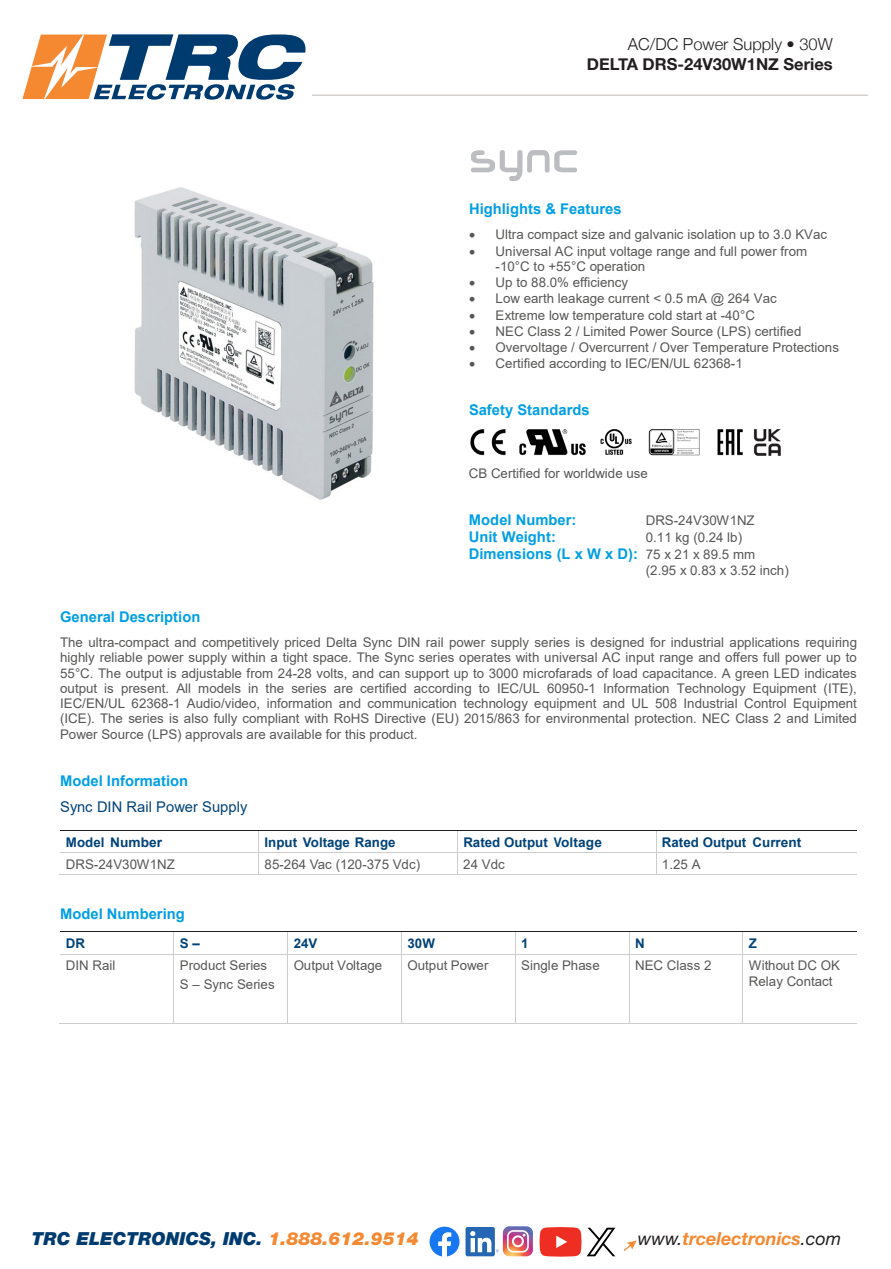
<style>
.page{position:relative;width:891px;height:1269px;background:#fff}
.page>*{position:absolute;margin:0;border:0;box-sizing:border-box;transform-origin:0 0}
.t1{font:italic 900 18px "Helvetica Neue LT Std";color:#003b70}
.t2{font:italic 700 18px "Helvetica Neue LT Std";color:#f58932}
.t3{font:700 16.5px "Helvetica Neue";color:#231f20}
.t4{font:300 16.5px "Helvetica Neue";color:#231f20}
.t5{font:700 14.7px "Arial";letter-spacing:.005em;color:#009fe3}
.t6{font:14.7px "Arial";color:#004379}
.t7{font:13.35px/15.3px "Arial";letter-spacing:.005em;color:#575756}
.t8{font:700 13.35px "Arial";color:#004379}
.s1{font-weight:400;font-size:13.35px;color:#575756}
.s2{color:#f58932}
.s3{font-weight:400;color:#231f20}
</style>
<div class="page">
<hr style="left:312px;top:94px;width:556px;height:2px;background:#d3d0ce">
<svg style="left:624px;top:1240px;width:13px;height:11px"></svg>
<svg style="left:22px;top:34px;width:284px;height:66px"></svg>
<svg style="left:430px;top:1227px;width:30px;height:30px"></svg>
<div style="left:466px;top:1227px;width:29px;height:29px;background:#2567b3;border-radius:2px"></div>
<svg style="left:470px;top:1226px;width:63px;height:30px"></svg>
<svg style="left:540px;top:1227px;width:75px;height:30px"></svg>
<hr style="left:60px;top:830px;width:199px;height:1px;background:#231f20">
<hr style="left:259px;top:830px;width:198px;height:1px;background:#231f20">
<hr style="left:458px;top:830px;width:198px;height:1px;background:#231f20">
<hr style="left:657px;top:830px;width:200px;height:1px;background:#231f20">
<hr style="left:60px;top:853px;width:199px;height:1px;background:#cccdcf">
<hr style="left:259px;top:853px;width:198px;height:1px;background:#cccdcf">
<hr style="left:457px;top:853px;width:199px;height:1px;background:#cccdcf">
<hr style="left:656px;top:853px;width:201px;height:1px;background:#cccdcf">
<hr style="left:59px;top:875px;width:200px;height:1px;background:#cccdcf">
<hr style="left:259px;top:875px;width:198px;height:1px;background:#cccdcf">
<svg style="left:457px;top:830px;width:1px;height:45px"></svg>
<hr style="left:457px;top:875px;width:199px;height:1px;background:#cccdcf">
<svg style="left:656px;top:830px;width:1px;height:45px"></svg>
<hr style="left:656px;top:875px;width:201px;height:1px;background:#cccdcf">
<hr style="left:60px;top:931px;width:114px;height:1px;background:#231f20">
<hr style="left:174px;top:931px;width:114px;height:1px;background:#231f20">
<hr style="left:288px;top:931px;width:113px;height:1px;background:#231f20">
<hr style="left:402px;top:931px;width:113px;height:1px;background:#231f20">
<hr style="left:516px;top:931px;width:113px;height:1px;background:#231f20">
<hr style="left:630px;top:931px;width:113px;height:1px;background:#231f20">
<hr style="left:744px;top:931px;width:113px;height:1px;background:#231f20">
<hr style="left:60px;top:954px;width:114px;height:1px;background:#cccdcf">
<hr style="left:174px;top:954px;width:114px;height:1px;background:#cccdcf">
<hr style="left:288px;top:954px;width:113px;height:1px;background:#cccdcf">
<svg style="left:401px;top:931px;width:1px;height:23px"></svg>
<hr style="left:402px;top:954px;width:113px;height:1px;background:#cccdcf">
<svg style="left:515px;top:931px;width:1px;height:23px"></svg>
<hr style="left:515px;top:954px;width:114px;height:1px;background:#cccdcf">
<svg style="left:629px;top:931px;width:1px;height:23px"></svg>
<hr style="left:629px;top:954px;width:114px;height:1px;background:#cccdcf">
<hr style="left:743px;top:954px;width:114px;height:1px;background:#cccdcf">
<hr style="left:59px;top:1024px;width:115px;height:1px;background:#cccdcf">
<hr style="left:174px;top:954px;width:1px;height:70px;background:#cccdcf">
<hr style="left:174px;top:1024px;width:114px;height:1px;background:#cccdcf">
<hr style="left:288px;top:954px;width:1px;height:70px;background:#cccdcf">
<hr style="left:288px;top:1024px;width:113px;height:1px;background:#cccdcf">
<hr style="left:401px;top:954px;width:1px;height:70px;background:#cccdcf">
<hr style="left:402px;top:1024px;width:113px;height:1px;background:#cccdcf">
<hr style="left:515px;top:954px;width:1px;height:70px;background:#cccdcf">
<hr style="left:515px;top:1024px;width:114px;height:1px;background:#cccdcf">
<hr style="left:629px;top:954px;width:1px;height:70px;background:#cccdcf">
<hr style="left:629px;top:1024px;width:114px;height:1px;background:#cccdcf">
<hr style="left:743px;top:954px;width:1px;height:70px;background:#cccdcf">
<hr style="left:743px;top:1024px;width:114px;height:1px;background:#cccdcf">
<img style="left:470px;top:429px;width:273px;height:27px">
<img style="left:753px;top:429px;width:28px;height:27px">
<img style="left:134px;top:187px;width:240px;height:313px">
<svg style="left:471px;top:150px;width:106px;height:31px"></svg>
<p class="t4" style="left:628px;top:31px;width:206px">AC/DC Power Supply • 30W</p>
<p class="t3" style="left:587px;top:51px;width:247px">DELTA DRS-24V30W1NZ Series</p>
<p class="t5" style="left:469px;top:198px;width:154px">Highlights &amp; Features</p>
<p class="t7" style="left:469px;top:227px;width:360px">• Ultra compact size and galvanic isolation up to 3.0 KVac</p>
<p class="t7" style="left:496px;top:243px;width:313px;text-indent:-27px">• Universal AC input voltage range and full power from -10°C to +55°C operation</p>
<p class="t7" style="left:469px;top:275px;width:161px">• Up to 88.0% efficiency</p>
<p class="t7" style="left:469px;top:291px;width:309px">• Low earth leakage current &lt; 0.5 mA @ 264 Vac</p>
<p class="t7" style="left:469px;top:307px;width:287px">• Extreme low temperature cold start at -40°C</p>
<p class="t7" style="left:469px;top:323px;width:334px">• NEC Class 2 / Limited Power Source (LPS) certified</p>
<p class="t7" style="left:469px;top:340px;width:371px">• Overvoltage / Overcurrent / Over Temperature Protections</p>
<p class="t7" style="left:469px;top:356px;width:275px">• Certified according to IEC/EN/UL 62368-1</p>
<p class="t5" style="left:469px;top:400px;width:122px">Safety Standards</p>
<p class="t7" style="left:469px;top:466px;width:181px">CB Certified for worldwide use</p>
<p class="t5" style="left:469px;top:510px;width:109px">Model Number:</p>
<p class="t7" style="left:646px;top:513px;width:110px">DRS-24V30W1NZ</p>
<p class="t5" style="left:469px;top:527px;width:89px">Unit Weight:</p>
<p class="t7" style="left:646px;top:530px;width:98px">0.11 kg (0.24 lb)</p>
<p class="t5" style="left:469px;top:544px;width:288px">Dimensions (L x W x D): <span class="s1">75 x 21 x 89.5 mm</span></p>
<p class="t7" style="left:646px;top:563px;width:145px">(2.95 x 0.83 x 3.52 inch)</p>
<p class="t5" style="left:60px;top:606px;width:142px">General Description</p>
<p class="t7" style="left:60px;top:634px;width:799px;text-align:justify">The ultra-compact and competitively priced Delta Sync DIN rail power supply series is designed for industrial applications requiring highly reliable power supply within a tight space. The Sync series operates with universal AC input range and offers full power up to 55°C. The output is adjustable from 24-28 volts, and can support up to 3000 microfarads of load capacitance. A green LED indicates output is present. All models in the series are certified according to IEC/UL 60950-1 Information Technology Equipment (ITE), IEC/EN/UL 62368-1 Audio/video, information and communication technology equipment and UL 508 Industrial Control Equipment (ICE). The series is also fully compliant with RoHS Directive (EU) 2015/863 for environmental protection. NEC Class 2 and Limited Power Source (LPS) approvals are available for this product.</p>
<p class="t5" style="left:60px;top:770px;width:130px">Model Information</p>
<p class="t6" style="left:60px;top:796px;width:189px">Sync DIN Rail Power Supply</p>
<p class="t8" style="left:66px;top:832px;width:98px">Model Number</p>
<p class="t8" style="left:265px;top:832px;width:133px">Input Voltage Range</p>
<p class="t8" style="left:463px;top:832px;width:140px">Rated Output Voltage</p>
<p class="t8" style="left:662px;top:832px;width:141px">Rated Output Current</p>
<p class="t7" style="left:66px;top:856px;width:110px">DRS-24V30W1NZ</p>
<p class="t7" style="left:265px;top:856px;width:157px">85-264 Vac (120-375 Vdc)</p>
<p class="t7" style="left:463px;top:856px;width:43px">24 Vdc</p>
<p class="t7" style="left:662px;top:856px;width:40px">1.25 A</p>
<p class="t5" style="left:60px;top:903px;width:126px">Model Numbering</p>
<p class="t8" style="left:66px;top:933px;width:21px">DR</p>
<p class="t8" style="left:180px;top:933px;width:22px">S –</p>
<p class="t8" style="left:294px;top:933px;width:25px">24V</p>
<p class="t8" style="left:407px;top:934px;width:29px">30W</p>
<p class="t8" style="left:521px;top:934px;width:9px">1</p>
<p class="t8" style="left:635px;top:934px;width:11px">N</p>
<p class="t8" style="left:749px;top:934px;width:10px">Z</p>
<p class="t7" style="left:66px;top:958px;width:51px">DIN Rail</p>
<p class="t7" style="left:180px;top:956px;width:96px;line-height:19.2px">Product Series<br>S – Sync Series</p>
<p class="t7" style="left:294px;top:958px;width:90px">Output Voltage</p>
<p class="t7" style="left:407px;top:958px;width:83px">Output Power</p>
<p class="t7" style="left:521px;top:958px;width:80px">Single Phase</p>
<p class="t7" style="left:635px;top:958px;width:78px">NEC Class 2</p>
<p class="t7" style="left:749px;top:958px;width:93px">Without DC OK<br>Relay Contact</p>
<p class="t1" style="left:32px;top:1227px;width:388px">TRC ELECTRONICS, INC. <span class="s2">1.888.612.9514</span></p>
<p class="t2" style="left:638px;top:1227px;width:205px"><span class="s3">www.</span>trcelectronics<span class="s3">.com</span></p>
</div>
